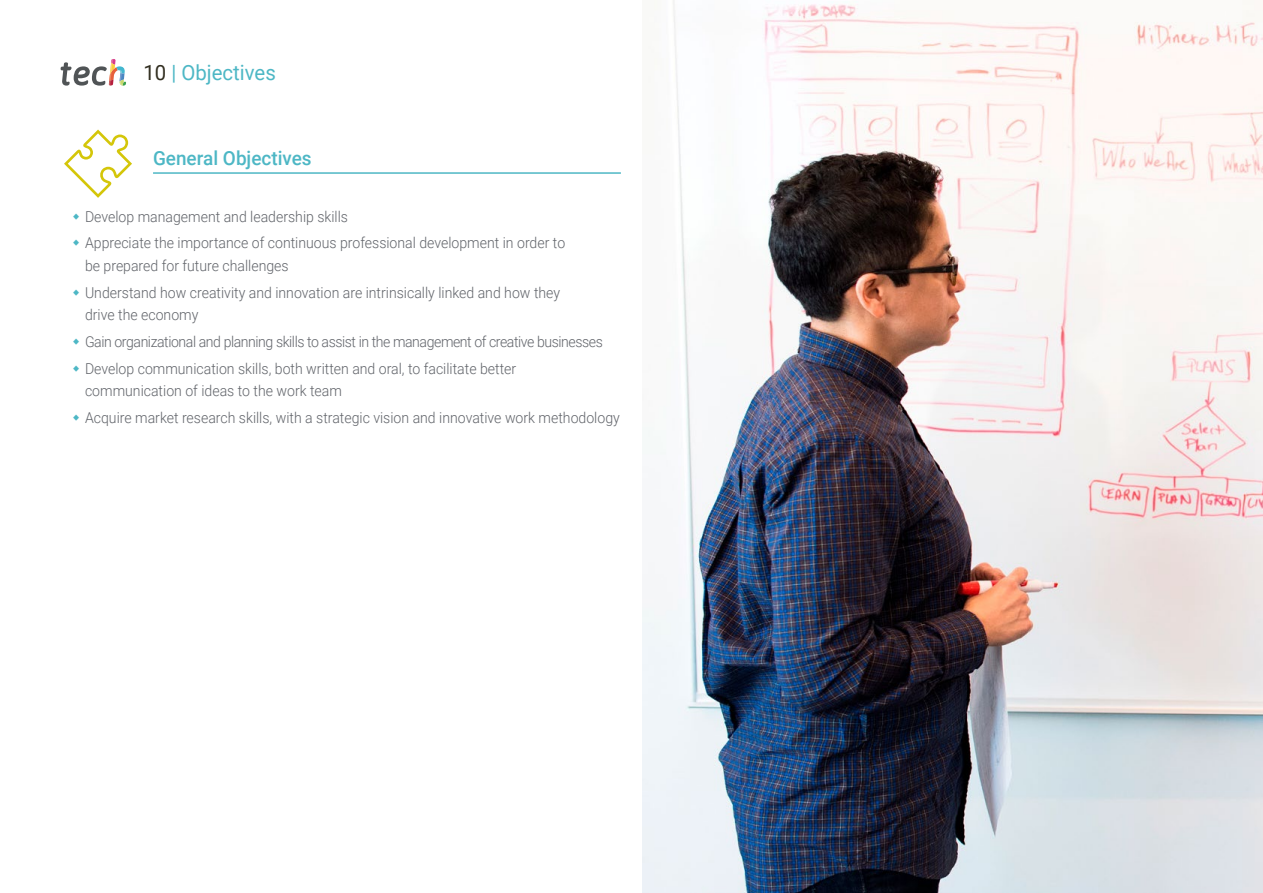
<style>
.page{position:relative;width:1263px;height:893px;background:#fff}
.page>*{position:absolute;margin:0;border:0;box-sizing:border-box;transform-origin:0 0}
.t1{font:21px "Roboto";color:#4db7c5}
.t2{font:500 19.5px "Roboto";color:#4db7c5}
.t3{font:300 15px/26.7px "Roboto";color:#61646a;scale:.94 1}
.t4{font:300 15px/26.7px "Roboto";letter-spacing:-.03em;color:#61646a;scale:.94 1}
.s1{color:#312e20}
</style>
<div class="page">
<hr style="left:153px;top:173px;width:468px;height:1px;background:#4db7c5">
<svg style="left:64px;top:130px;width:68px;height:68px"></svg>
<img style="left:642px;top:0;width:621px;height:893px">
<svg style="left:61px;top:59px;width:65px;height:27px"></svg>
<h1 class="t1" style="left:144px;top:57px;width:134px"><span class="s1">10</span> | Objectives</h1>
<h2 class="t2" style="left:153px;top:144px;width:160px">General Objectives</h2>
<p class="t3" style="left:85px;top:202px;width:512px">Develop management and leadership skills<br>Appreciate the importance of continuous professional development in order to</p>
<p class="t3" style="left:85px;top:252px;width:507px">be prepared for future challenges<br>Understand how creativity and innovation are intrinsically linked and how they</p>
<p class="t4" style="left:85px;top:301px;width:552px">drive the economy<br>Gain organizational and planning skills to assist in the management of creative businesses<br>Develop communication skills, both written and oral, to facilitate better</p>
<p class="t3" style="left:85px;top:377px;width:570px">communication of ideas to the work team<br>Acquire market research skills, with a strategic vision and innovative work methodology</p>
</div>
